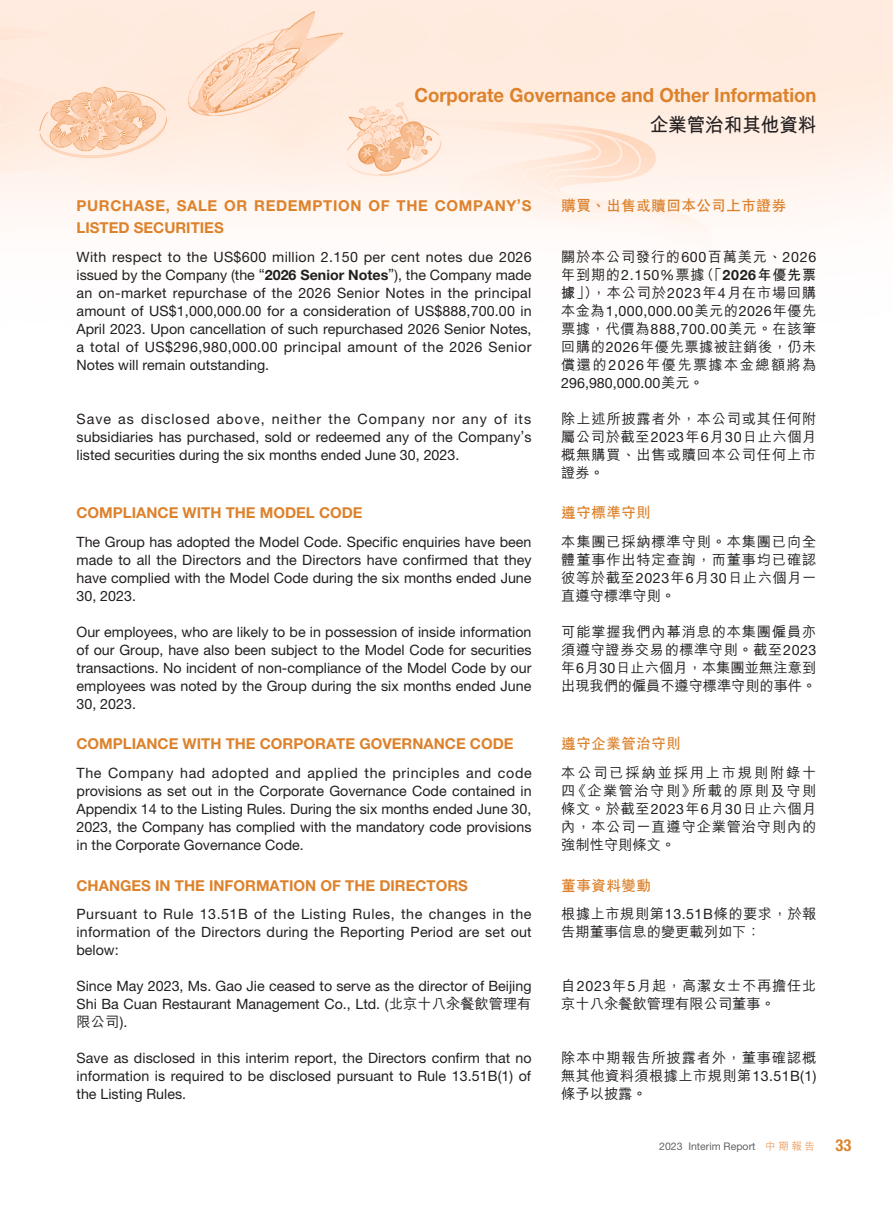
<style>
.page{position:relative;width:893px;height:1212px;background:#fff}
.page>*{position:absolute;margin:0;border:0;box-sizing:border-box;transform-origin:0 0}
.t1{font:700 19.5px "Helvetica Neue LT Std";color:#dd822c;scale:.95 1}
.t2{font:700 19.5px "M Hei HK";color:#231f20;scale:.95 1}
.t3{font:700 15px "Helvetica Neue LT Std";color:#dd822c}
.t4{font:700 15px/22.5px "Helvetica Neue LT Std";letter-spacing:.045em;color:#dd822c}
.t5{font:700 15px "C Hei 2 HK";color:#dd822c}
.t6{font:14.25px/18px "Helvetica Neue LT Std";color:#231f20;text-align:justify}
.t7{font:500 14.25px/18px "M Hei HK";letter-spacing:.04em;color:#231f20;text-align:justify}
.t8{font:500 14.25px/18px "M Hei HK";color:#231f20}
.t9{font:14.25px "Helvetica Neue LT Std";letter-spacing:.03em;color:#231f20}
.t10{font:10.5px "Helvetica Neue LT Std";color:#636366}
.s1{font-weight:700}
.s2{font-family:"M Hei HK";font-weight:500}
.s3{font-family:"Helvetica Neue LT Std";font-weight:400}
.s4{font-family:"Helvetica Neue LT Std";font-weight:700}
.s5{font-family:"C Hei 2 HK";font-weight:700}
.s6{font-family:"M Hei HK";font-weight:500;color:#eda062}
.s7{font-weight:700;font-stretch:condensed;font-size:16.5px;color:#dd822c}
</style>
<div class="page">
<img style="left:0;top:0;width:893px;height:240px">
<h1 class="t1" style="left:414px;top:83px;width:425px">Corporate Governance and Other Information</h1>
<h1 class="t2" style="left:650px;top:111px;width:177px">企業管治和其他資料</h1>
<p class="t4" style="left:77px;top:194px;width:456px">PURCHASE, SALE OR REDEMPTION OF THE COMPANY’S<br>LISTED SECURITIES</p>
<p class="t6" style="left:77px;top:247px;width:457px">With respect to the US$600 million 2.150 per cent notes due 2026 issued by the Company (the “<span class="s1">2026 Senior Notes</span>”), the Company made an on-market repurchase of the 2026 Senior Notes in the principal amount of US$1,000,000.00 for a consideration of US$888,700.00 in April 2023. Upon cancellation of such repurchased 2026 Senior Notes, a total of US$296,980,000.00 principal amount of the 2026 Senior Notes will remain outstanding.</p>
<p class="t6" style="left:77px;top:409px;width:456px">Save as disclosed above, neither the Company nor any of its subsidiaries has purchased, sold or redeemed any of the Company’s listed securities during the six months ended June 30, 2023.</p>
<p class="t3" style="left:77px;top:504px;width:288px">COMPLIANCE WITH THE MODEL CODE</p>
<p class="t6" style="left:77px;top:533px;width:457px">The Group has adopted the Model Code. Specific enquiries have been made to all the Directors and the Directors have confirmed that they have complied with the Model Code during the six months ended June 30, 2023.</p>
<p class="t6" style="left:77px;top:623px;width:456px">Our employees, who are likely to be in possession of inside information of our Group, have also been subject to the Model Code for securities transactions. No incident of non-compliance of the Model Code by our employees was noted by the Group during the six months ended June 30, 2023.</p>
<p class="t3" style="left:77px;top:735px;width:438px">COMPLIANCE WITH THE CORPORATE GOVERNANCE CODE</p>
<p class="t6" style="left:77px;top:764px;width:457px">The Company had adopted and applied the principles and code provisions as set out in the Corporate Governance Code contained in Appendix 14 to the Listing Rules. During the six months ended June 30, 2023, the Company has complied with the mandatory code provisions in the Corporate Governance Code.</p>
<p class="t3" style="left:77px;top:876px;width:393px">CHANGES IN THE INFORMATION OF THE DIRECTORS</p>
<p class="t6" style="left:77px;top:905px;width:457px">Pursuant to Rule 13.51B of the Listing Rules, the changes in the information of the Directors during the Reporting Period are set out below:</p>
<p class="t6" style="left:77px;top:977px;width:456px">Since May 2023, Ms. Gao Jie ceased to serve as the director of Beijing<br>Shi Ba Cuan Restaurant Management Co., Ltd. (<span class="s2">北京十八汆餐飲管理有</span></p>
<p class="t7" style="left:77px;top:1012px;width:52px">限公司<span class="s3">).</span></p>
<p class="t6" style="left:77px;top:1049px;width:457px">Save as disclosed in this interim report, the Directors confirm that no information is required to be disclosed pursuant to Rule 13.51B(1) of the Listing Rules.</p>
<p class="t5" style="left:561px;top:194px;width:227px">購買、出售或贖回本公司上市證券</p>
<p class="t7" style="left:561px;top:246px;width:257px">關於本公司發行的<span class="s3">600</span>百萬美元、<span class="s3">2026</span>年到期的<span class="s3">2.150%</span>票據（「<span class="s4">2026</span><span class="s5">年優先票據</span>」），本公司於<span class="s3">2023</span>年<span class="s3">4</span>月在市場回購</p>
<p class="t9" style="left:561px;top:302px;width:257px"><span class="s2">本金為</span>1,000,000.00<span class="s2">美元的</span>2026<span class="s2">年優先</span></p>
<p class="t7" style="left:561px;top:318px;width:257px">票據，代價為<span class="s3">888,700.00</span>美元。在該筆回購的<span class="s3">2026</span>年優先票據被註銷後，仍未償還的<span class="s3">2026</span>年優先票據本金總額將為</p>
<p class="t6" style="left:561px;top:373px;width:144px">296,980,000.00<span class="s2">美元。</span></p>
<p class="t7" style="left:561px;top:408px;width:257px">除上述所披露者外，本公司或其任何附屬公司於截至<span class="s3">2023</span>年<span class="s3">6</span>月<span class="s3">30</span>日止六個月概無購買、出售或贖回本公司任何上市證券。</p>
<p class="t5" style="left:561px;top:502px;width:91px">遵守標準守則</p>
<p class="t7" style="left:561px;top:531px;width:257px">本集團已採納標準守則。本集團已向全體董事作出特定查詢，而董事均已確認彼等於截至<span class="s3">2023</span>年<span class="s3">6</span>月<span class="s3">30</span>日止六個月一直遵守標準守則。</p>
<p class="t7" style="left:561px;top:621px;width:257px">可能掌握我們內幕消息的本集團僱員亦須遵守證券交易的標準守則。截至<span class="s3">2023</span>年<span class="s3">6</span>月<span class="s3">30</span>日止六個月，本集團並無注意到出現我們的僱員不遵守標準守則的事件。</p>
<p class="t5" style="left:561px;top:733px;width:121px">遵守企業管治守則</p>
<p class="t7" style="left:561px;top:762px;width:257px">本公司已採納並採用上市規則附錄十四《企業管治守則》所載的原則及守則條文。於截至<span class="s3">2023</span>年<span class="s3">6</span>月<span class="s3">30</span>日止六個月內，本公司一直遵守企業管治守則內的強制性守則條文。</p>
<p class="t5" style="left:561px;top:874px;width:91px">董事資料變動</p>
<p class="t8" style="left:561px;top:904px;width:257px">根據上市規則第<span class="s3">13.51B</span>條的要求，於報告期董事信息的變更載列如下：</p>
<p class="t8" style="left:561px;top:976px;width:257px">自<span class="s3">2023</span>年<span class="s3">5</span>月起，高潔女士不再擔任北京十八汆餐飲管理有限公司董事。</p>
<p class="t7" style="left:561px;top:1048px;width:257px">除本中期報告所披露者外，董事確認概無其他資料須根據上市規則第<span class="s3">13.51B(1)</span>條予以披露。</p>
<p class="t10" style="left:659px;top:1139px;width:194px">2023 Interim Report <span class="s6">中期報告</span> <span class="s7">33</span></p>
</div>
